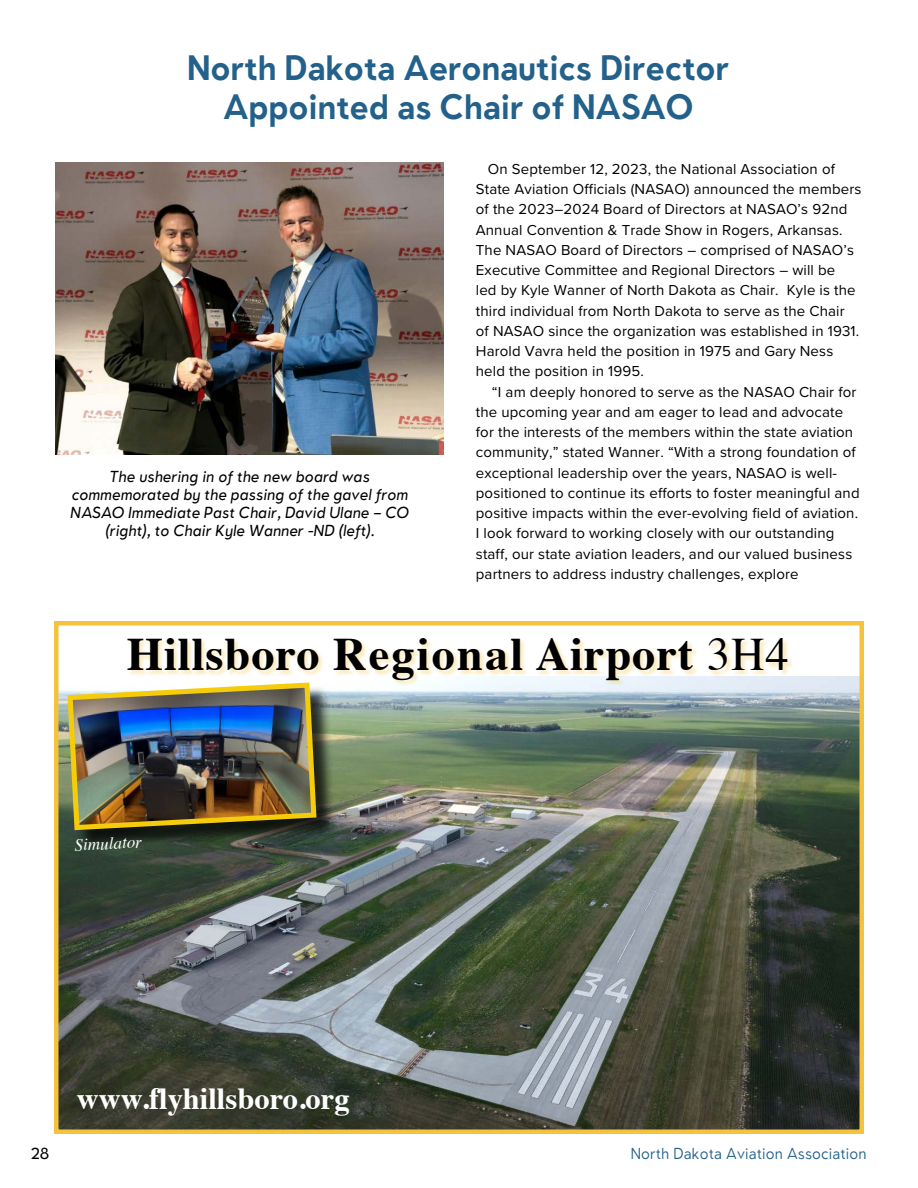
<style>
.page{position:relative;width:918px;height:1188px;background:#fff}
.page>*{position:absolute;margin:0;border:0;box-sizing:border-box;transform-origin:0 0}
.t1{font:700 46.5px "Times";letter-spacing:.02em;color:#000}
.t2{font:700 33px/39px "Oblivian Text";letter-spacing:-.01em;color:#23618b;text-align:center;scale:.95 1}
.t3{font:700 30.6px "Times";color:#fff}
.t4{font:italic 17.1px "Times";color:#fff}
.t5{font:15px/20.2px "Proxima Nova";letter-spacing:.01em;color:#000}
.t6{font:italic 15px/18px "Oblivian Text";color:#000;text-align:center;scale:.95 1}
.t7{font:300 15px "Oblivian Text";letter-spacing:.01em;color:#23618b;scale:.94 1}
.t8{font:15px "Oblivian Text";color:#000}
.s1{font-weight:400}
</style>
<div class="page">
<img style="left:59px;top:677px;width:800px;height:452px">
<div style="left:54px;top:621px;width:810px;height:513px;border:4px solid #f5c23e"></div>
<div style="left:127px;top:638px;width:667px;height:48px;background:#f5c23e;opacity:.3"></div>
<div style="left:70px;top:686px;width:267px;height:165px;background:#000;opacity:.75"></div>
<img style="left:65px;top:680px;width:254px;height:153px">
<img style="left:56px;top:163px;width:388px;height:291px">
<h2 class="t2" style="left:187px;top:47px;width:572px">North Dakota Aeronautics Director<br>Appointed as Chair of NASAO</h2>
<p class="t5" style="left:476px;top:158px;width:387px;text-indent:12px">On September 12, 2023, the National Association of State Aviation Officials (NASAO) announced the members of the 2023–2024 Board of Directors at NASAO’s 92nd Annual Convention &amp; Trade Show in Rogers, Arkansas.<br>The NASAO Board of Directors – comprised of NASAO’s Executive Committee and Regional Directors – will be<br>led by Kyle Wanner of North Dakota as Chair. Kyle is the third individual from North Dakota to serve as the Chair<br>of NASAO since the organization was established in 1931.<br>Harold Vavra held the position in 1975 and Gary Ness held the position in 1995.</p>
<p class="t5" style="left:476px;top:381px;width:385px;text-indent:16px">“I am deeply honored to serve as the NASAO Chair for the upcoming year and am eager to lead and advocate for the interests of the members within the state aviation community,” stated Wanner. “With a strong foundation of exceptional leadership over the years, NASAO is well&shy;positioned to continue its efforts to foster meaningful and positive impacts within the ever-evolving field of aviation.<br>I look forward to working closely with our outstanding staff, our state aviation leaders, and our valued business partners to address industry challenges, explore</p>
<p class="t6" style="left:71px;top:467px;width:358px">The ushering in of the new board was commemorated by the passing of the gavel from NASAO Immediate Past Chair, David Ulane – CO (right), to Chair Kyle Wanner -ND (left).</p>
<h1 class="t1" style="left:127px;top:610px;width:663px">Hillsboro Regional Airport <span class="s1">3H4</span></h1>
<p class="t4" style="left:74px;top:830px;width:69px;rotate:-3deg">Simulator</p>
<h3 class="t3" style="left:77px;top:1070px;width:275px">www.flyhillsboro.org</h3>
<p class="t8" style="left:31px;top:1142px;width:20px">28</p>
<p class="t7" style="left:631px;top:1142px;width:252px">North Dakota Aviation Association</p>
</div>
